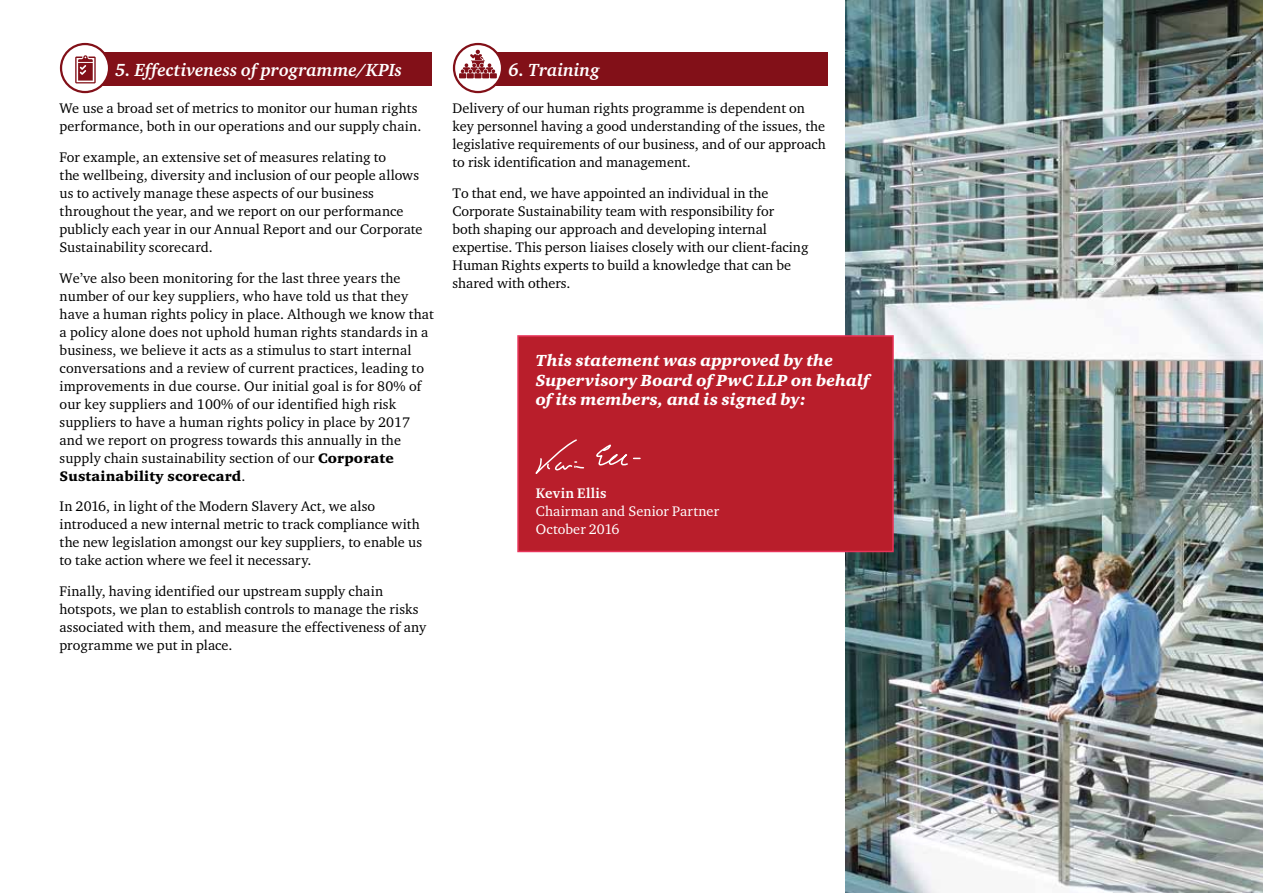
<style>
.page{position:relative;width:1263px;height:893px;background:#fff}
.page>*{position:absolute;margin:0;border:0;box-sizing:border-box;transform-origin:0 0}
.t1{font:italic 700 18px "Charter ITC Std";color:#fff}
.t2{font:italic 900 16.5px/19.8px "Charter ITC Std";letter-spacing:.005em;color:#fff}
.t3{font:14.25px/18px "Charter ITC Std";letter-spacing:.005em;color:#000}
.t4{font:14.25px/18px "Charter ITC Std";letter-spacing:.01em;color:#fff}
.t5{font:700 14.25px "Charter ITC Std";letter-spacing:.025em;color:#fff}
.s1{font-weight:900}
</style>
<div class="page">
<div style="left:85px;top:52px;width:347px;height:34px;background:#821018"></div>
<div style="left:479px;top:52px;width:348px;height:34px;background:#821018"></div>
<div style="left:61px;top:44px;width:48px;height:48px;background:#fff;border-radius:50%"></div>
<div style="left:60px;top:43px;width:50px;height:50px;border:2px solid #821018;border-radius:50%"></div>
<svg style="left:454px;top:44px;width:48px;height:48px"></svg>
<div style="left:453px;top:43px;width:50px;height:50px;border:2px solid #821018;border-radius:50%"></div>
<img style="left:845px;top:0;width:418px;height:893px">
<svg style="left:459px;top:50px;width:38px;height:28px"></svg>
<svg style="left:75px;top:55px;width:21px;height:28px"></svg>
<div style="left:518px;top:336px;width:375px;height:215px;background:#b91e2b"></div>
<div style="left:517px;top:335px;width:377px;height:217px;border:2px solid #e8345a"></div>
<svg style="left:535px;top:439px;width:105px;height:35px"></svg>
<p class="t1" style="left:115px;top:59px;width:288px">5. Effectiveness of programme/KPIs</p>
<p class="t1" style="left:508px;top:59px;width:93px">6. Training</p>
<p class="t3" style="left:60px;top:99px;width:363px">We use a broad set of metrics to monitor our human rights performance, both in our operations and our supply chain.</p>
<p class="t3" style="left:60px;top:148px;width:365px">For example, an extensive set of measures relating to<br>the wellbeing, diversity and inclusion of our people allows us to actively manage these aspects of our business throughout the year, and we report on our performance publicly each year in our Annual Report and our Corporate Sustainability scorecard.</p>
<p class="t3" style="left:60px;top:269px;width:376px">We’ve also been monitoring for the last three years the number of our key suppliers, who have told us that they have a human rights policy in place. Although we know that a policy alone does not uphold human rights standards in a business, we believe it acts as a stimulus to start internal conversations and a review of current practices, leading to improvements in due course. Our initial goal is for 80% of our key suppliers and 100% of our identified high risk suppliers to have a human rights policy in place by 2017 and we report on progress towards this annually in the supply chain sustainability section of our <span class="s1">Corporate Sustainability scorecard</span>.</p>
<p class="t3" style="left:60px;top:497px;width:364px">In 2016, in light of the Modern Slavery Act, we also introduced a new internal metric to track compliance with the new legislation amongst our key suppliers, to enable us to take action where we feel it necessary.</p>
<p class="t3" style="left:60px;top:582px;width:368px">Finally, having identified our upstream supply chain hotspots, we plan to establish controls to manage the risks associated with them, and measure the effectiveness of any programme we put in place.</p>
<p class="t3" style="left:452px;top:99px;width:375px">Delivery of our human rights programme is dependent on key personnel having a good understanding of the issues, the legislative requirements of our business, and of our approach to risk identification and management.</p>
<p class="t3" style="left:452px;top:184px;width:357px">To that end, we have appointed an individual in the Corporate Sustainability team with responsibility for<br>both shaping our approach and developing internal expertise. This person liaises closely with our client-facing Human Rights experts to build a knowledge that can be shared with others.</p>
<p class="t2" style="left:536px;top:350px;width:335px">This statement was approved by the<br>Supervisory Board of PwC LLP on behalf of its members, and is signed by:</p>
<p class="t5" style="left:536px;top:484px;width:72px">Kevin Ellis</p>
<p class="t4" style="left:536px;top:502px;width:185px">Chairman and Senior Partner<br>October 2016</p>
</div>
